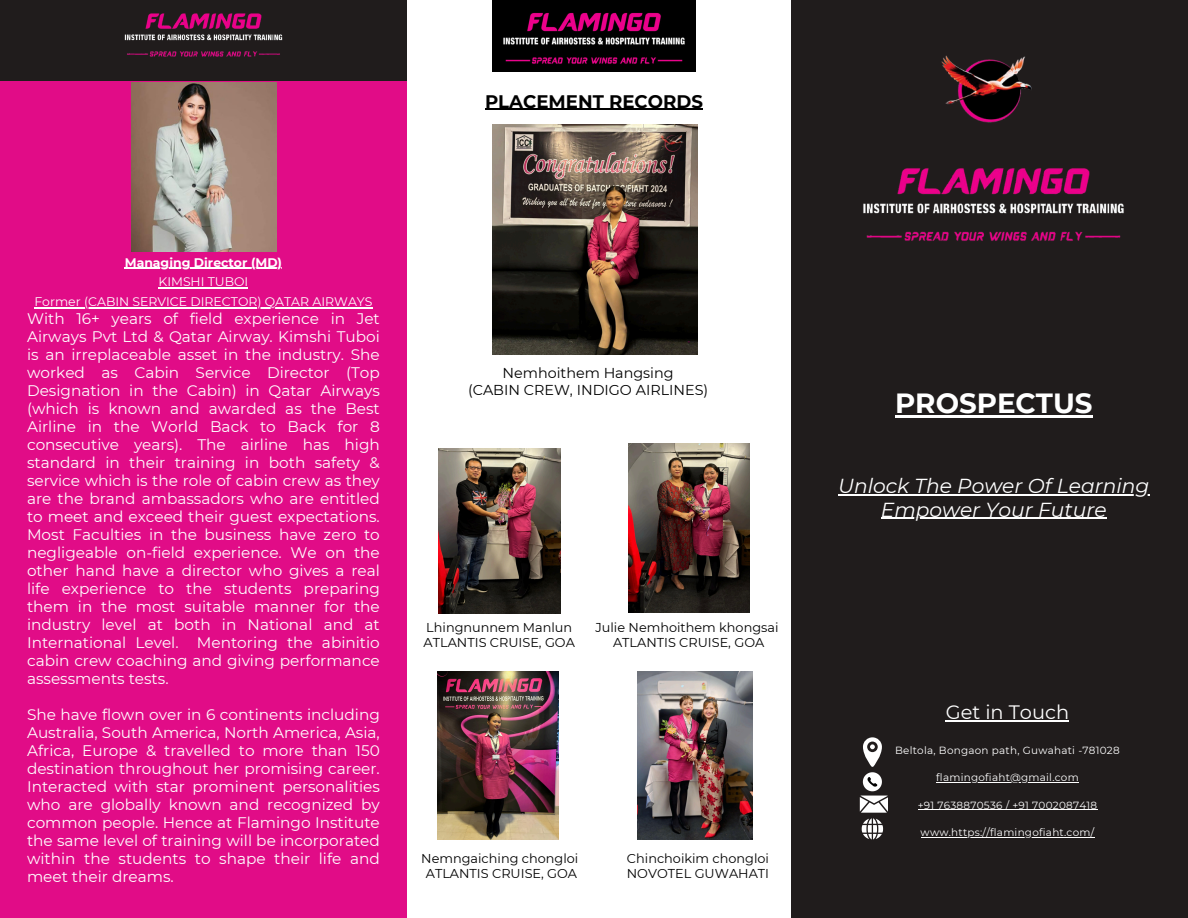
<style>
.page{position:relative;width:1188px;height:918px;background:#201c1c}
.page>*{position:absolute;margin:0;border:0;box-sizing:border-box;transform-origin:0 0}
.t1{font:700 27.75px "Montserrat";color:#fff}
.t2{font:italic 20.25px "Montserrat";color:#fff}
.t3{font:19.35px "Montserrat";color:#fff}
.t4{font:700 18.15px "Montserrat";color:#000}
.t5{font:15.3px/18px "Montserrat";color:#fff;text-align:justify}
.t6{font:14.4px/16.8px "Montserrat";color:#000;text-align:center}
.t7{font:12.9px "Montserrat";color:#000}
.t8{font:12.45px "Montserrat";color:#fff}
.t9{font:700 12.45px "Montserrat";color:#fff}
.t10{font:10.35px "Montserrat";letter-spacing:.025em;color:#fff}
</style>
<div class="page">
<img style="left:920px;top:168px;width:204px;height:73px">
<div style="left:407px;top:0;width:384px;height:918px;background:#fff"></div>
<img style="left:941px;top:55px;width:91px;height:68px">
<svg style="left:860px;top:737px;width:28px;height:75px"></svg>
<svg style="left:862px;top:818px;width:21px;height:21px"></svg>
<img style="left:492px;top:124px;width:206px;height:231px">
<img style="left:439px;top:448px;width:121px;height:166px">
<img style="left:628px;top:443px;width:122px;height:170px">
<img style="left:437px;top:671px;width:122px;height:169px">
<img style="left:638px;top:671px;width:115px;height:169px">
<div style="left:0;top:82px;width:407px;height:836px;background:#e10c87"></div>
<img style="left:156px;top:13px;width:127px;height:44px">
<img style="left:131px;top:83px;width:145px;height:169px">
<img style="left:492px;top:0;width:204px;height:72px">
<hr style="left:936px;top:782px;width:143px;height:1px;background:#fff">
<hr style="left:918px;top:810px;width:179px;height:1px;background:#fff">
<hr style="left:921px;top:837px;width:173px;height:1px;background:#fff">
<hr style="left:946px;top:720px;width:123px;height:2px;background:#fff">
<hr style="left:838px;top:494px;width:312px;height:1px;background:#fff">
<hr style="left:881px;top:518px;width:226px;height:1px;background:#fff">
<hr style="left:125px;top:268px;width:157px;height:1px;background:#fff">
<hr style="left:895px;top:415px;width:198px;height:3px;background:#fff">
<hr style="left:485px;top:109px;width:218px;height:1px;background:#000">
<hr style="left:159px;top:288px;width:89px;height:1px;background:#fff">
<hr style="left:34px;top:307px;width:339px;height:1px;background:#fff">
<h6 class="t4" style="left:485px;top:90px;width:219px">PLACEMENT RECORDS</h6>
<p class="t9" style="left:125px;top:255px;width:159px">Managing Director (MD)</p>
<h5 class="t8" style="left:159px;top:274px;width:91px">KIMSHI TUBOI</h5>
<p class="t5" style="left:27px;top:310px;width:354px">With 16+ years of field experience in Jet Airways Pvt Ltd &amp; Qatar Airway. Kimshi Tuboi is an irreplaceable asset in the industry. She worked as Cabin Service Director (Top Designation in the Cabin) in Qatar Airways (which is known and awarded as the Best Airline in the World Back to Back for 8 consecutive years). The airline has high standard in their training in both safety &amp; service which is the role of cabin crew as they are the brand ambassadors who are entitled to meet and exceed their guest expectations.<br>Most Faculties in the business have zero to negligeable on-field experience. We on the other hand have a director who gives a real life experience to the students preparing them in the most suitable manner for the industry level at both in National and at International Level. Mentoring the abinitio cabin crew coaching and giving performance assessments tests.</p>
<h4 class="t5" style="left:27px;top:706px;width:354px">She have flown over in 6 continents including Australia, South America, North America, Asia, Africa, Europe &amp; travelled to more than 150 destination throughout her promising career.<br>Interacted with star prominent personalities who are globally known and recognized by common people. Hence at Flamingo Institute the same level of training will be incorporated within the students to shape their life and meet their dreams.</h4>
<p class="t8" style="left:34px;top:294px;width:340px">Former (CABIN SERVICE DIRECTOR) QATAR AIRWAYS</p>
<h4 class="t6" style="left:468px;top:365px;width:242px">Nemhoithem Hangsing<br>(CABIN CREW, INDIGO AIRLINES)</h4>
<p class="t7" style="left:426px;top:619px;width:147px">Lhingnunnem Manlun</p>
<h1 class="t7" style="left:424px;top:634px;width:153px">ATLANTIS CRUISE, GOA</h1>
<h2 class="t7" style="left:595px;top:619px;width:185px">Julie Nemhoithem khongsai</h2>
<p class="t7" style="left:613px;top:634px;width:153px">ATLANTIS CRUISE, GOA</p>
<p class="t7" style="left:421px;top:850px;width:159px">Nemngaiching chongloi</p>
<p class="t7" style="left:426px;top:865px;width:153px">ATLANTIS CRUISE, GOA</p>
<p class="t7" style="left:627px;top:850px;width:144px">Chinchoikim chongloi</p>
<h2 class="t7" style="left:627px;top:865px;width:144px">NOVOTEL GUWAHATI</h2>
<p class="t1" style="left:895px;top:386px;width:199px">PROSPECTUS</p>
<p class="t2" style="left:838px;top:473px;width:313px">Unlock The Power Of Learning</p>
<p class="t2" style="left:881px;top:497px;width:227px">Empower Your Future</p>
<p class="t3" style="left:946px;top:700px;width:125px">Get in Touch</p>
<p class="t10" style="left:895px;top:744px;width:226px">Beltola, Bongaon path, Guwahati -781028</p>
<h4 class="t10" style="left:936px;top:771px;width:144px">flamingofiaht@gmail.com</h4>
<p class="t10" style="left:918px;top:799px;width:181px">+91 7638870536 / +91 7002087418</p>
<p class="t10" style="left:921px;top:826px;width:175px">www.https://flamingofiaht.com/</p>
</div>
